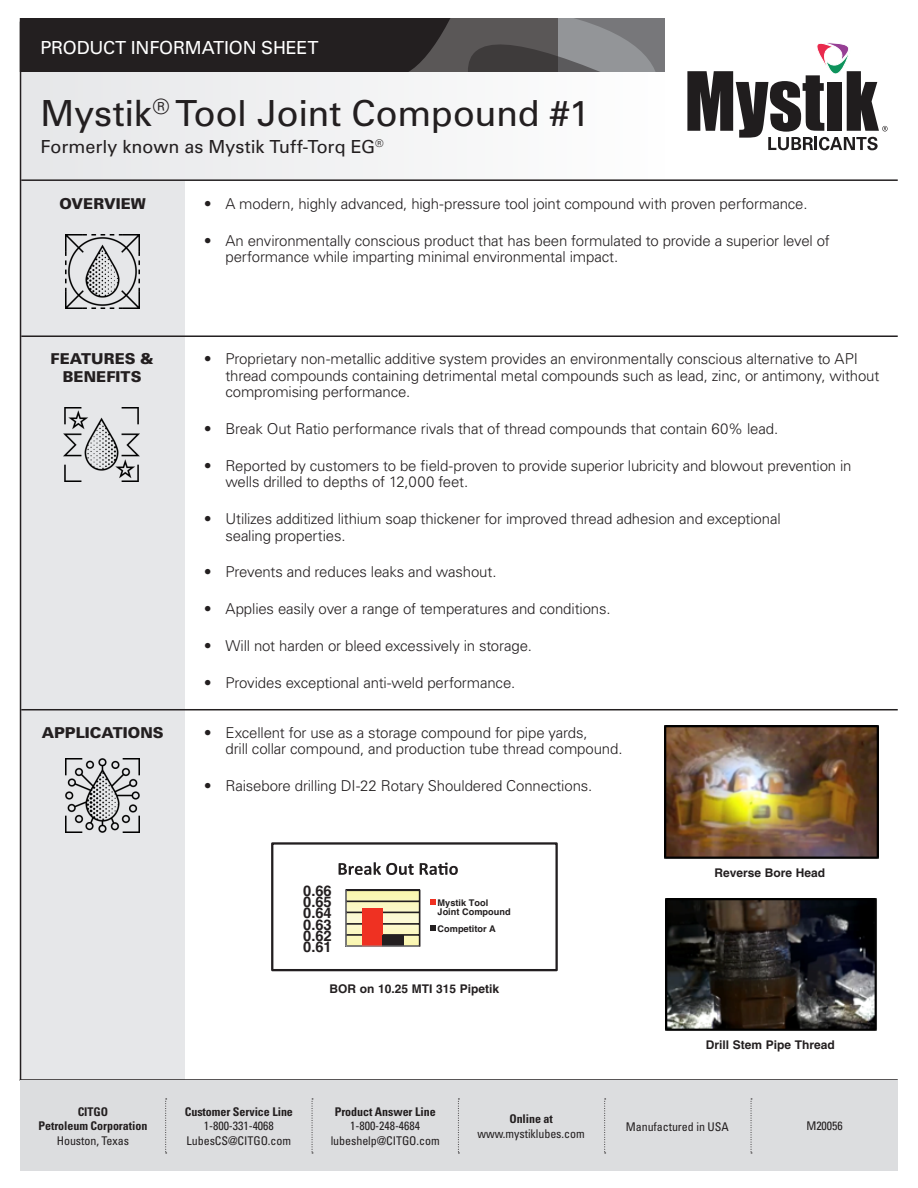
<style>
.page{position:relative;width:918px;height:1188px;background:#fff}
.page>*{position:absolute;margin:0;border:0;box-sizing:border-box;transform-origin:0 0}
.Headers{font:36px "Univers LT Std";letter-spacing:-.01em;color:#231f20}
.Headers-2{font:18px "Univers LT Std";color:#231f20}
.Headers-3{font:18px "Univers LT Std";letter-spacing:-.01em;color:#fff}
.t1{font:300 15px/16.5px "Univers LT Std";letter-spacing:-.01em;color:#231f20}
.Headers-4{font:900 15px/18px "Univers LT Std";color:#231f20;text-align:center}
.t2{font:700 14.7px "Helvetica";color:#231f20}
.t3{font:condensed 12px/14.4px "Univers LT Std";letter-spacing:-.005em;color:#231f20;text-align:center}
.t4{font:700 condensed 12px/14.4px "Univers LT Std";letter-spacing:-.005em;color:#231f20;text-align:center}
.ExtraSpace{font:700 12px "Helvetica LT Std";color:#231f20}
.t5{font:700 12px "Helvetica";color:#231f20}
.t6{font:700 9.15px/9px "Helvetica";color:#231f20}
.s1{font-weight:400}
.s2{font-weight:700}
</style>
<div class="page">
<div style="left:20px;top:18px;width:382px;height:54px;background:#231f20"></div>
<svg style="left:402px;top:18px;width:263px;height:54px;background:#615f61"></svg>
<div style="left:21px;top:181px;width:164px;height:899px;background:#e6e7e9"></div>
<div style="left:21px;top:72px;width:644px;height:108px;background:#f2f2f3"></div>
<hr style="left:21px;top:179px;width:877px;height:2px;background:#231f20">
<hr style="left:21px;top:335px;width:877px;height:2px;background:#231f20">
<hr style="left:21px;top:709px;width:877px;height:1px;background:#231f20">
<hr style="left:20px;top:1079px;width:878px;height:2px;background:#231f20">
<img style="left:66px;top:234px;width:74px;height:74px">
<img style="left:64px;top:407px;width:76px;height:74px">
<img style="left:66px;top:758px;width:74px;height:74px">
<hr style="left:20px;top:22px;width:1px;height:1059px;background:#231f20">
<div style="left:20px;top:1081px;width:878px;height:90px;background:#dcdddf"></div>
<svg style="left:751px;top:1099px;width:1px;height:55px"></svg>
<svg style="left:604px;top:1099px;width:2px;height:55px"></svg>
<svg style="left:458px;top:1099px;width:1px;height:55px"></svg>
<svg style="left:312px;top:1099px;width:1px;height:55px"></svg>
<svg style="left:165px;top:1099px;width:2px;height:55px"></svg>
<svg style="left:687px;top:42px;width:201px;height:108px"></svg>
<img style="left:665px;top:726px;width:213px;height:133px">
<img style="left:666px;top:898px;width:211px;height:133px">
<svg style="left:345px;top:889px;width:76px;height:58px;background:#cfcca2"></svg>
<div style="left:362px;top:908px;width:21px;height:38px;background:#ef3122"></div>
<div style="left:383px;top:935px;width:21px;height:11px;background:#231f20"></div>
<hr style="left:345px;top:890px;width:1px;height:56px;background:#939598">
<hr style="left:346px;top:946px;width:74px;height:1px;background:#939598">
<svg style="left:339px;top:862px;width:119px;height:13px"></svg>
<svg style="left:431px;top:900px;width:5px;height:5px"></svg>
<svg style="left:431px;top:925px;width:5px;height:5px"></svg>
<div style="left:271px;top:842px;width:287px;height:129px;border:2px solid #221e20"></div>
<p class="Headers-3" style="left:40px;top:37px;width:279px">PRODUCT INFORMATION SHEET</p>
<p class="Headers" style="left:40px;top:91px;width:551px">Mystik<sup>®</sup> Tool Joint Compound #1</p>
<p class="Headers-2" style="left:40px;top:135px;width:345px">Formerly known as Mystik Tuff-Torq EG<sup>®</sup></p>
<p class="Headers-4" style="left:59px;top:194px;width:88px">OVERVIEW</p>
<p class="t1" style="left:205px;top:195px;width:604px"><span class="s1">•</span> A modern, highly advanced, high-pressure tool joint compound with proven performance.</p>
<p class="t1" style="left:225px;top:232px;width:606px;text-indent:-20px"><span class="s1">•</span> An environmentally conscious product that has been formulated to provide a superior level of performance while imparting minimal environmental impact.</p>
<p class="Headers-4" style="left:51px;top:350px;width:105px">FEATURES &amp;<br>BENEFITS</p>
<p class="Headers-4" style="left:42px;top:723px;width:123px">APPLICATIONS</p>
<p class="t1" style="left:225px;top:351px;width:656px;text-indent:-20px"><span class="s1">•</span> Proprietary non-metallic additive system provides an environmentally conscious alternative to API thread compounds containing detrimental metal compounds such as lead, zinc, or antimony, without compromising performance.</p>
<p class="t1" style="left:205px;top:421px;width:575px"><span class="s1">•</span> Break Out Ratio performance rivals that of thread compounds that contain 60% lead.</p>
<p class="t1" style="left:225px;top:457px;width:628px;text-indent:-20px"><span class="s1">•</span> Reported by customers to be field-proven to provide superior lubricity and blowout prevention in wells drilled to depths of 12,000 feet.</p>
<p class="t1" style="left:225px;top:511px;width:557px;text-indent:-20px"><span class="s1">•</span> Utilizes additized lithium soap thickener for improved thread adhesion and exceptional sealing properties.</p>
<p class="t1" style="left:205px;top:564px;width:293px"><span class="s1">•</span> Prevents and reduces leaks and washout.</p>
<p class="t1" style="left:205px;top:601px;width:407px"><span class="s1">•</span> Applies easily over a range of temperatures and conditions.</p>
<p class="t1" style="left:205px;top:637px;width:328px"><span class="s1">•</span> Will not harden or bleed excessively in storage.</p>
<p class="t1" style="left:205px;top:674px;width:312px"><span class="s1">•</span> Provides exceptional anti-weld performance.</p>
<p class="t1" style="left:225px;top:724px;width:399px;text-indent:-20px"><span class="s1">•</span> Excellent for use as a storage compound for pipe yards,<br>drill collar compound, and production tube thread compound.</p>
<p class="t1" style="left:205px;top:778px;width:389px"><span class="s1">•</span> Raisebore drilling DI-22 Rotary Shouldered Connections.</p>
<p class="t4" style="left:39px;top:1104px;width:110px">CITGO<br>Petroleum Corporation<br><span class="s1">Houston, Texas</span></p>
<p class="t2" style="left:303px;top:879px;width:30px">0.66</p>
<p class="t2" style="left:303px;top:890px;width:30px">0.65</p>
<p class="t2" style="left:303px;top:901px;width:30px">0.64</p>
<p class="t2" style="left:303px;top:913px;width:30px">0.63</p>
<p class="t2" style="left:303px;top:924px;width:30px">0.62</p>
<p class="t2" style="left:303px;top:935px;width:30px">0.61</p>
<p class="t6" style="left:438px;top:898px;width:75px">Mystik Tool<br>Joint Compound</p>
<p class="t6" style="left:438px;top:924px;width:60px">Competitor A</p>
<p class="t5" style="left:329px;top:980px;width:171px">BOR on 10.25 MTI 315 Pipetik</p>
<p class="ExtraSpace" style="left:715px;top:865px;width:112px">Reverse Bore Head</p>
<p class="ExtraSpace" style="left:706px;top:1038px;width:131px">Drill Stem Pipe Thread</p>
<p class="t4" style="left:185px;top:1104px;width:110px">Customer Service Line</p>
<p class="t3" style="left:204px;top:1119px;width:71px">1-800-331-4068</p>
<p class="t3" style="left:187px;top:1133px;width:106px">LubesCS@CITGO.com</p>
<p class="t3" style="left:331px;top:1104px;width:111px"><span class="s2">Product Answer Line<br></span>1-800-248-4684 lubeshelp@CITGO.com</p>
<p class="t3" style="left:478px;top:1111px;width:109px"><span class="s2">Online at </span>www.mystiklubes.com</p>
<p class="t3" style="left:806px;top:1119px;width:38px">M20056</p>
<p class="t3" style="left:626px;top:1119px;width:104px">Manufactured in USA</p>
</div>
